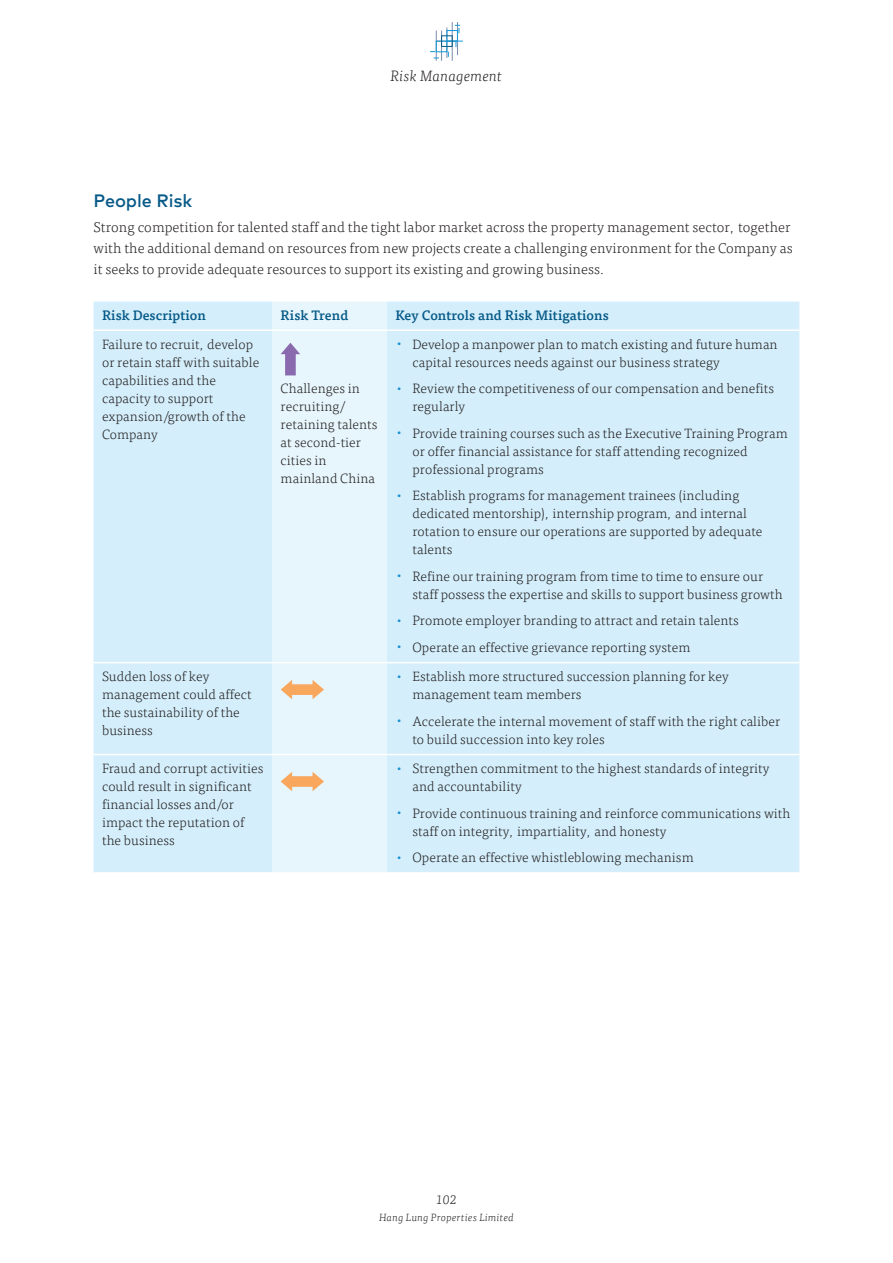
<style>
.page{position:relative;width:893px;height:1263px;background:#fff}
.page>*{position:absolute;margin:0;border:0;box-sizing:border-box;transform-origin:0 0}
.t1{font:500 18px "Mark OT";letter-spacing:-.005em;color:#075a88}
.t2{font:italic 300 15px "Tisa OT";letter-spacing:.005em;color:#231f20}
.t3{font:300 14.25px/21px "Tisa OT";letter-spacing:.005em;color:#231f20}
.t4{font:300 13.5px/18px "Tisa OT";letter-spacing:.005em;color:#231f20}
.t5{font:500 13.5px "Tisa OT";letter-spacing:.005em;color:#075a88}
.t6{font:italic 300 12.75px "Tisa OT";color:#231f20}
.t7{font:italic 300 10.5px "Tisa OT";letter-spacing:.025em;color:#231f20}
.s1{color:#1d90d0}
</style>
<div class="page">
<hr style="left:441px;top:31px;width:1px;height:30px;background:#798cae">
<hr style="left:436px;top:31px;width:1px;height:30px;background:#798cae">
<hr style="left:447px;top:28px;width:1px;height:30px;background:#798cae">
<hr style="left:452px;top:22px;width:1px;height:39px;background:#798cae">
<hr style="left:457px;top:22px;width:1px;height:33px;background:#798cae">
<div style="left:447px;top:30px;width:11px;height:11px;border:1px solid #1197d6"></div>
<svg style="left:455px;top:25px;width:5px;height:8px"></svg>
<svg style="left:430px;top:41px;width:33px;height:18px"></svg>
<div style="left:441px;top:35px;width:11px;height:12px;border:1px solid #075a88"></div>
<div style="left:94px;top:302px;width:705px;height:570px;background:#d4effb"></div>
<div style="left:272px;top:302px;width:115px;height:570px;background:#e6f6fc"></div>
<hr style="left:94px;top:329px;width:178px;height:2px;background:#fff">
<hr style="left:272px;top:329px;width:115px;height:2px;background:#fff">
<hr style="left:387px;top:329px;width:412px;height:2px;background:#fff">
<hr style="left:94px;top:662px;width:178px;height:1px;background:#fff">
<hr style="left:272px;top:662px;width:115px;height:1px;background:#fff">
<hr style="left:387px;top:662px;width:412px;height:1px;background:#fff">
<hr style="left:94px;top:754px;width:178px;height:1px;background:#fff">
<hr style="left:272px;top:754px;width:115px;height:1px;background:#fff">
<hr style="left:387px;top:754px;width:412px;height:1px;background:#fff">
<svg style="left:281px;top:343px;width:19px;height:32px"></svg>
<svg style="left:281px;top:680px;width:43px;height:19px"></svg>
<svg style="left:281px;top:772px;width:43px;height:19px"></svg>
<p class="t2" style="left:391px;top:67px;width:113px">Risk Management</p>
<h1 class="t1" style="left:94px;top:189px;width:100px">People Risk</h1>
<p class="t3" style="left:94px;top:217px;width:701px">Strong competition for talented staff and the tight labor market across the property management sector, together with the additional demand on resources from new projects create a challenging environment for the Company as it seeks to provide adequate resources to support its existing and growing business.</p>
<p class="t5" style="left:102px;top:307px;width:105px">Risk Description</p>
<p class="t5" style="left:281px;top:307px;width:69px">Risk Trend</p>
<p class="t5" style="left:395px;top:307px;width:215px">Key Controls and Risk Mitigations</p>
<p class="t4" style="left:102px;top:335px;width:159px">Failure to recruit, develop or retain staff with suitable capabilities and the capacity to support expansion/growth of the<br>Company</p>
<p class="t4" style="left:412px;top:335px;width:367px;text-indent:-17px"><span class="s1">•</span> Develop a manpower plan to match existing and future human capital resources needs against our business strategy</p>
<p class="t4" style="left:412px;top:380px;width:363px;text-indent:-17px"><span class="s1">•</span> Review the competitiveness of our compensation and benefits regularly</p>
<p class="t4" style="left:412px;top:424px;width:377px;text-indent:-17px"><span class="s1">•</span> Provide training courses such as the Executive Training Program or offer financial assistance for staff attending recognized professional programs</p>
<p class="t4" style="left:412px;top:487px;width:351px;text-indent:-17px"><span class="s1">•</span> Establish programs for management trainees (including dedicated mentorship), internship program, and internal rotation to ensure our operations are supported by adequate talents</p>
<p class="t4" style="left:412px;top:567px;width:372px;text-indent:-17px"><span class="s1">•</span> Refine our training program from time to time to ensure our staff possess the expertise and skills to support business growth</p>
<p class="t4" style="left:395px;top:612px;width:345px"><span class="s1">•</span> Promote employer branding to attract and retain talents</p>
<p class="t4" style="left:395px;top:638px;width:296px"><span class="s1">•</span> Operate an effective grievance reporting system</p>
<p class="t4" style="left:281px;top:380px;width:98px">Challenges in recruiting/ retaining talents at second-tier cities in mainland China</p>
<p class="t4" style="left:102px;top:668px;width:151px">Sudden loss of key management could affect the sustainability of the business</p>
<p class="t4" style="left:412px;top:668px;width:318px;text-indent:-17px"><span class="s1">•</span> Establish more structured succession planning for key management team members</p>
<p class="t4" style="left:412px;top:712px;width:369px;text-indent:-17px"><span class="s1">•</span> Accelerate the internal movement of staff with the right caliber to build succession into key roles</p>
<p class="t4" style="left:102px;top:760px;width:163px">Fraud and corrupt activities could result in significant financial losses and/or impact the reputation of the business</p>
<p class="t4" style="left:412px;top:760px;width:358px;text-indent:-17px"><span class="s1">•</span> Strengthen commitment to the highest standards of integrity and accountability</p>
<p class="t4" style="left:412px;top:804px;width:379px;text-indent:-17px"><span class="s1">•</span> Provide continuous training and reinforce communications with staff on integrity, impartiality, and honesty</p>
<p class="t4" style="left:395px;top:849px;width:300px"><span class="s1">•</span> Operate an effective whistleblowing mechanism</p>
<p class="t6" style="left:436px;top:1192px;width:23px">102</p>
<p class="t7" style="left:379px;top:1211px;width:136px">Hang Lung Properties Limited</p>
</div>
